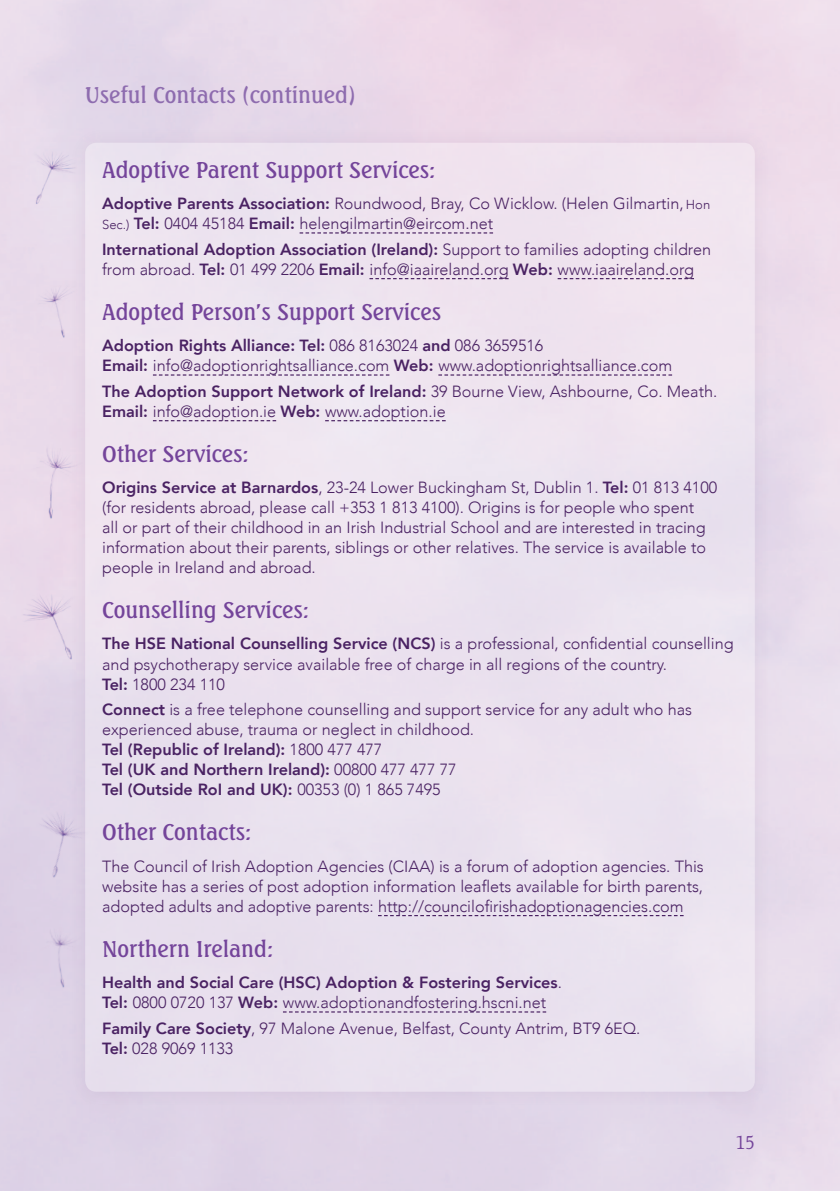
<style>
.page{position:relative;width:840px;height:1191px;background:#fff}
.page>*{position:absolute;margin:0;border:0;box-sizing:border-box;transform-origin:0 0}
.t1{font:500 22px "Seagull BT";color:#74449a}
.t2{font:500 22px "Seagull BT";color:#8e6caf}
.t3{font:300 18px "Seagull BT";color:#74449a}
.t4{font:300 16.2px/20px "Avenir";color:#4a2263}
.t5{font:800 16.2px/20px "Avenir";color:#4a2263}
.s1{font-weight:800}
.s2{font-size:13px}
.s3{font-weight:300}
</style>
<div class="page">
<div style="left:31px;top:916px;width:35px;height:80px;background:#dcd0e5"></div>
<img style="left:26px;top:438px;width:40px;height:85px">
<img style="left:18px;top:590px;width:48px;height:72px">
<img style="left:35px;top:281px;width:31px;height:61px">
<img style="left:31px;top:147px;width:35px;height:60px">
<div style="left:10px;top:796px;width:56px;height:87px;background:#ddd1e6"></div>
<div style="left:66px;top:124px;width:707px;height:986px;background:#e3d5e7"></div>
<div style="left:85px;top:143px;width:669px;height:948px;background:#ece2ef;border-radius:11px"></div>
<svg style="left:299px;top:232px;width:194px;height:1px"></svg>
<svg style="left:369px;top:278px;width:139px;height:1px"></svg>
<svg style="left:557px;top:278px;width:136px;height:1px"></svg>
<svg style="left:153px;top:374px;width:236px;height:1px"></svg>
<svg style="left:438px;top:374px;width:233px;height:1px"></svg>
<svg style="left:153px;top:420px;width:123px;height:1px"></svg>
<svg style="left:325px;top:420px;width:120px;height:1px"></svg>
<svg style="left:378px;top:915px;width:305px;height:1px"></svg>
<svg style="left:283px;top:1011px;width:263px;height:1px"></svg>
<h1 class="t2" style="left:85px;top:81px;width:272px">Useful Contacts (continued)</h1>
<h1 class="t1" style="left:102px;top:155px;width:334px">Adoptive Parent Support Services:</h1>
<p class="t4" style="left:102px;top:193px;width:609px"><span class="s1">Adoptive Parents Association:</span> Roundwood, Bray, Co Wicklow. (Helen Gilmartin, <span class="s2">Hon<br>Sec.)</span> <span class="s1">Tel:</span> 0404 45184 <span class="s1">Email:</span> helengilmartin@eircom.net</p>
<p class="t4" style="left:102px;top:239px;width:610px"><span class="s1">International Adoption Association (Ireland):</span> Support to families adopting children from abroad. <span class="s1">Tel:</span> 01 499 2206 <span class="s1">Email:</span> info@iaaireland.org <span class="s1">Web:</span> www.iaaireland.org</p>
<h1 class="t1" style="left:102px;top:297px;width:340px">Adopted Person’s Support Services</h1>
<p class="t4" style="left:102px;top:335px;width:571px"><span class="s1">Adoption Rights Alliance: Tel:</span> 086 8163024 <span class="s1">and</span> 086 3659516<br><span class="s1">Email:</span> info@adoptionrightsalliance.com <span class="s1">Web:</span> www.adoptionrightsalliance.com</p>
<p class="t4" style="left:102px;top:381px;width:616px"><span class="s1">The Adoption Support Network of Ireland:</span> 39 Bourne View, Ashbourne, Co. Meath.<br><span class="s1">Email:</span> info@adoption.ie <span class="s1">Web:</span> www.adoption.ie</p>
<h1 class="t1" style="left:102px;top:439px;width:148px">Other Services:</h1>
<p class="t4" style="left:102px;top:477px;width:616px"><span class="s1">Origins Service at Barnardos</span>, 23-24 Lower Buckingham St, Dublin 1. <span class="s1">Tel:</span> 01 813 4100 (for residents abroad, please call +353 1 813 4100). Origins is for people who spent<br>all or part of their childhood in an Irish Industrial School and are interested in tracing information about their parents, siblings or other relatives. The service is available to people in Ireland and abroad.</p>
<h1 class="t1" style="left:102px;top:596px;width:208px">Counselling Services:</h1>
<p class="t4" style="left:102px;top:634px;width:632px"><span class="s1">The HSE National Counselling Service (NCS)</span> is a professional, confidential counselling and psychotherapy service available free of charge in all regions of the country.<br><span class="s1">Tel:</span> 1800 234 110</p>
<p class="t4" style="left:102px;top:699px;width:591px"><span class="s1">Connect</span> is a free telephone counselling and support service for any adult who has experienced abuse, trauma or neglect in childhood.<br><span class="s1">Tel (Republic of Ireland):</span> 1800 477 477<br><span class="s1">Tel (UK and Northern Ireland):</span> 00800 477 477 77<br><span class="s1">Tel (Outside RoI and UK):</span> 00353 (0) 1 865 7495</p>
<h1 class="t1" style="left:102px;top:818px;width:151px">Other Contacts:</h1>
<p class="t4" style="left:102px;top:856px;width:602px;text-align:justify">The Council of Irish Adoption Agencies (CIAA) is a forum of adoption agencies. This website has a series of post adoption information leaflets available for birth parents, adopted adults and adoptive parents: http://councilofirishadoptionagencies.com</p>
<h1 class="t1" style="left:102px;top:934px;width:172px">Northern Ireland:</h1>
<p class="t5" style="left:102px;top:972px;width:461px">Health and Social Care (HSC) Adoption &amp; Fostering Services<span class="s3">.<br></span>Tel: <span class="s3">0800 0720 137</span> Web: <span class="s3">www.adoptionandfostering.hscni.net</span></p>
<p class="t4" style="left:102px;top:1018px;width:539px"><span class="s1">Family Care Society</span>, 97 Malone Avenue, Belfast, County Antrim, BT9 6EQ.<br><span class="s1">Tel:</span> 028 9069 1133</p>
<p class="t3" style="left:735px;top:1130px;width:21px">15</p>
</div>
